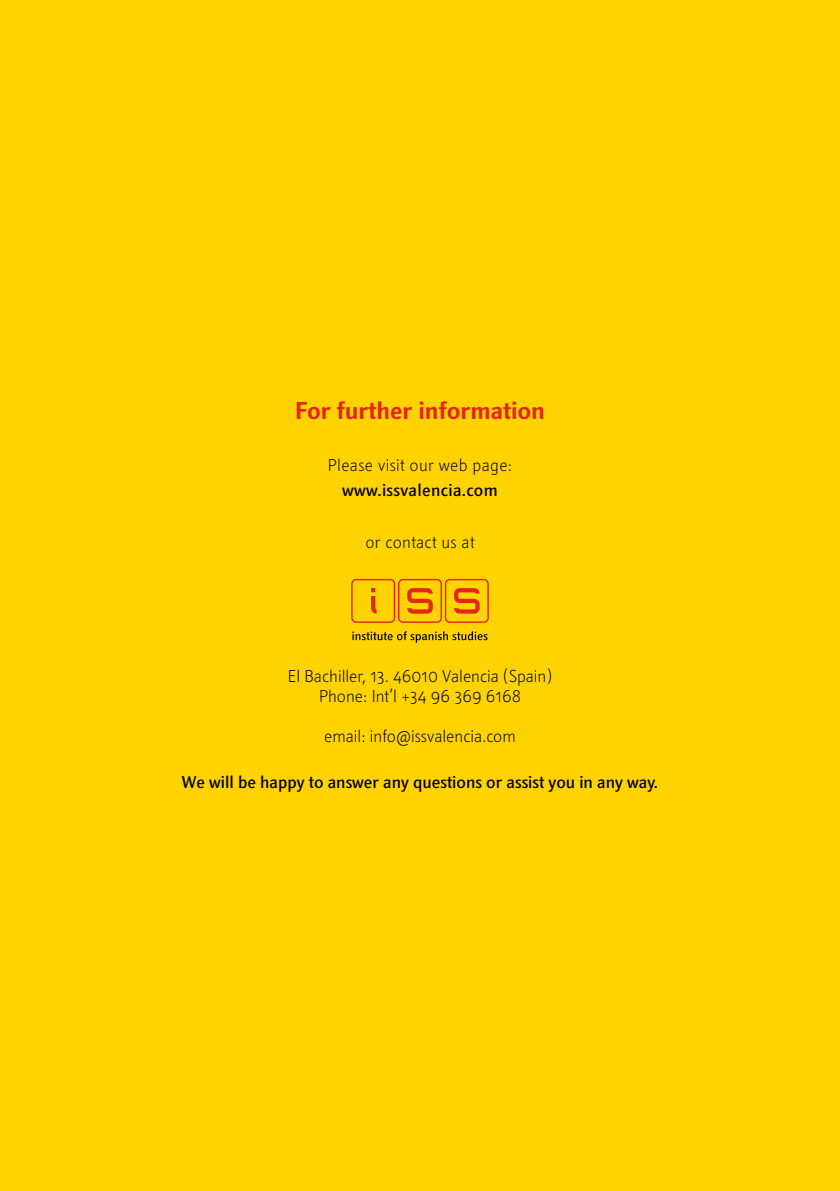
<style>
.page{position:relative;width:840px;height:1191px;background:#fff}
.page>*{position:absolute;margin:0;border:0;box-sizing:border-box;transform-origin:0 0}
.t1{font:700 24px "Textra LT";color:#e42618}
.t2{font:300 17px/20px "Textra LT";color:#000;text-align:center}
.t3{font:500 17px "Textra LT";color:#000}
.t4{font:300 17px "Textra LT";letter-spacing:.02em;color:#000}
.t5{font:500 17px "Textra LT";letter-spacing:.02em;color:#000}
</style>
<div class="page">
<div style="left:0;top:0;width:839px;height:1191px;background:#ffd300"></div>
<svg style="left:352px;top:631px;width:135px;height:12px"></svg>
<svg style="left:351px;top:578px;width:138px;height:45px"></svg>
<h1 class="t1" style="left:295px;top:395px;width:251px">For further information</h1>
<p class="t4" style="left:327px;top:454px;width:186px">Please visit our web page:</p>
<p class="t5" style="left:342px;top:479px;width:157px">www.issvalencia.com</p>
<p class="t4" style="left:365px;top:531px;width:110px">or contact us at</p>
<p class="t2" style="left:287px;top:665px;width:266px">El Bachiller, 13. 46010 Valencia (Spain)<br>Phone: Int’l +34 96 369 6168</p>
<p class="t2" style="left:324px;top:725px;width:193px">email: info@issvalencia.com</p>
<p class="t3" style="left:182px;top:770px;width:477px">We will be happy to answer any questions or assist you in any way.</p>
</div>
